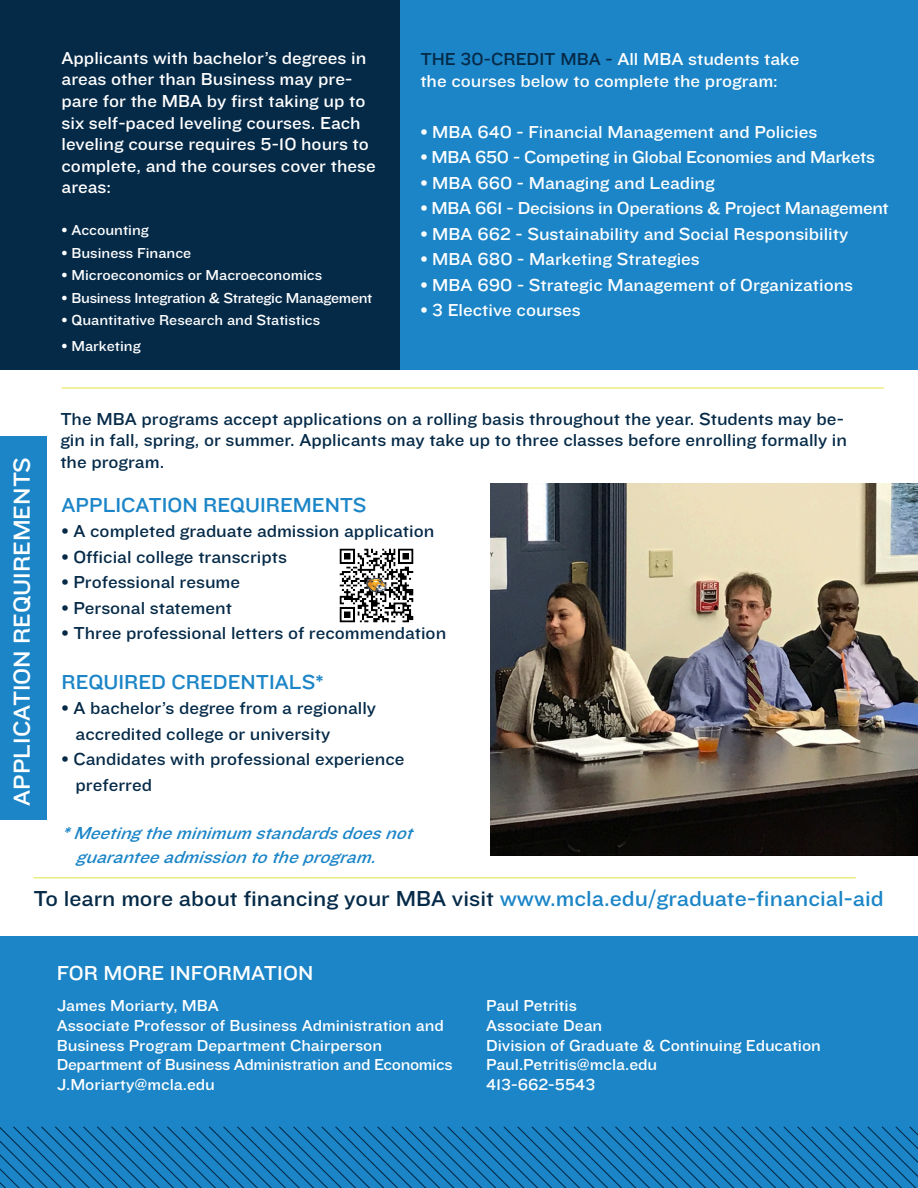
<style>
.page{position:relative;width:918px;height:1188px;background:#fff}
.page>*{position:absolute;margin:0;border:0;box-sizing:border-box;transform-origin:0 0}
.t1{font:24px "Knockout 32 Junior Cruisewt";color:#fff}
.t2{font:22.5px "Knockout 32 Junior Cruisewt";color:#052a48}
.t3{font:21px "Knockout 32 Junior Cruisewt";color:#1b85c7}
.t4{font:21px "Knockout 32 Junior Cruisewt";color:#fff}
.t5{font:18px/21.6px "Knockout 32 Junior Cruisewt";color:#fff}
.t6{font:18px/21.6px "Knockout 32 Junior Cruisewt";color:#052a48}
.t7{font:18px "Knockout 32 Junior Cruisewt";letter-spacing:-.02em;color:#fff}
.t8{font:italic 18px/24px "Knockout 32 Junior Cruisewt";color:#1b85c7}
.t9{font:16.5px/19.8px "Knockout 32 Junior Cruisewt";color:#fff}
.t10{font:15px "Knockout 32 Junior Cruisewt";color:#fff}
.t11{font:15px "Knockout 32 Junior Cruisewt";letter-spacing:-.02em;color:#fff}
.s1{color:#052a48}
.s2{color:#1b85c7}
</style>
<div class="page">
<div style="left:0;top:0;width:918px;height:369px;background:#052a48"></div>
<hr style="left:62px;top:388px;width:822px;height:1px;background:#e0e342">
<div style="left:0;top:436px;width:47px;height:384px;background:#1b85c7"></div>
<div style="left:0;top:936px;width:918px;height:252px;background:#1b85c7"></div>
<div style="left:401px;top:0;width:517px;height:369px;background:#1b85c7"></div>
<img style="left:490px;top:484px;width:428px;height:371px">
<hr style="left:33px;top:878px;width:823px;height:1px;background:#e0e342">
<svg style="left:0;top:1126px;width:918px;height:62px"></svg>
<img style="left:339px;top:548px;width:75px;height:75px">
<p class="t5" style="left:62px;top:46px;width:316px">Applicants with bachelor’s degrees in areas other than Business may pre&shy;pare for the MBA by first taking up to six self-paced leveling courses. Each leveling course requires 5-10 hours to complete, and the courses cover these areas:</p>
<p class="t10" style="left:62px;top:220px;width:89px">• Accounting</p>
<p class="t10" style="left:62px;top:243px;width:131px">• Business Finance</p>
<p class="t10" style="left:62px;top:265px;width:262px">• Microeconomics or Macroeconomics</p>
<p class="t11" style="left:62px;top:288px;width:312px">• Business Integration &amp; Strategic Management</p>
<p class="t10" style="left:62px;top:310px;width:260px">• Quantitative Research and Statistics</p>
<p class="t10" style="left:62px;top:336px;width:81px">• Marketing</p>
<p class="t5" style="left:420px;top:48px;width:381px"><span class="s1">THE 30-CREDIT MBA -</span> All MBA students take the courses below to complete the program:</p>
<p class="t5" style="left:420px;top:120px;width:399px">• MBA 640 - Financial Management and Policies</p>
<p class="t7" style="left:420px;top:145px;width:456px">• MBA 650 - Competing in Global Economies and Markets</p>
<p class="t5" style="left:420px;top:171px;width:296px">• MBA 660 - Managing and Leading</p>
<p class="t7" style="left:420px;top:196px;width:470px">• MBA 661 - Decisions in Operations &amp; Project Management</p>
<p class="t5" style="left:420px;top:222px;width:430px">• MBA 662 - Sustainability and Social Responsibility</p>
<p class="t5" style="left:420px;top:248px;width:281px">• MBA 680 - Marketing Strategies</p>
<p class="t5" style="left:420px;top:273px;width:434px">• MBA 690 - Strategic Management of Organizations</p>
<p class="t5" style="left:420px;top:299px;width:162px">• 3 Elective courses</p>
<p class="t6" style="left:60px;top:407px;width:788px">The MBA programs accept applications on a rolling basis throughout the year. Students may be&shy;gin in fall, spring, or summer. Applicants may take up to three classes before enrolling formally in the program.</p>
<p class="t1" style="left:5px;top:806px;width:350px;rotate:-90deg">APPLICATION REQUIREMENTS</p>
<p class="t3" style="left:62px;top:490px;width:306px">APPLICATION REQUIREMENTS</p>
<p class="t6" style="left:62px;top:520px;width:374px">• A completed graduate admission application</p>
<p class="t6" style="left:62px;top:545px;width:227px">• Official college transcripts</p>
<p class="t6" style="left:62px;top:571px;width:180px">• Professional resume</p>
<p class="t6" style="left:62px;top:596px;width:172px">• Personal statement</p>
<p class="t6" style="left:62px;top:622px;width:386px">• Three professional letters of recommendation</p>
<p class="t3" style="left:62px;top:667px;width:263px">REQUIRED CREDENTIALS*</p>
<p class="t6" style="left:76px;top:695px;width:302px;line-height:25.5px;text-indent:-14px">• A bachelor’s degree from a regionally accredited college or university</p>
<p class="t6" style="left:76px;top:746px;width:331px;line-height:25.5px;text-indent:-14px">• Candidates with professional experience preferred</p>
<p class="t8" style="left:76px;top:820px;width:346px;text-indent:-14px">*Meetingtheminimumstandardsdoesnot guaranteeadmissiontotheprogram.</p>
<p class="t2" style="left:33px;top:883px;width:851px">To learn more about financing your MBA visit <span class="s2">www.mcla.edu/graduate-financial-aid</span></p>
<p class="t4" style="left:57px;top:959px;width:258px">FOR MORE INFORMATION</p>
<p class="t9" style="left:57px;top:995px;width:397px">James Moriarty, MBA<br>Associate Professor of Business Administration and Business Program Department Chairperson Department of Business Administration and Economics J.Moriarty@mcla.edu</p>
<p class="t9" style="left:486px;top:995px;width:336px">Paul Petritis<br>Associate Dean<br>Division of Graduate &amp; Continuing Education<br>Paul.Petritis@mcla.edu<br>413-662-5543</p>
</div>
